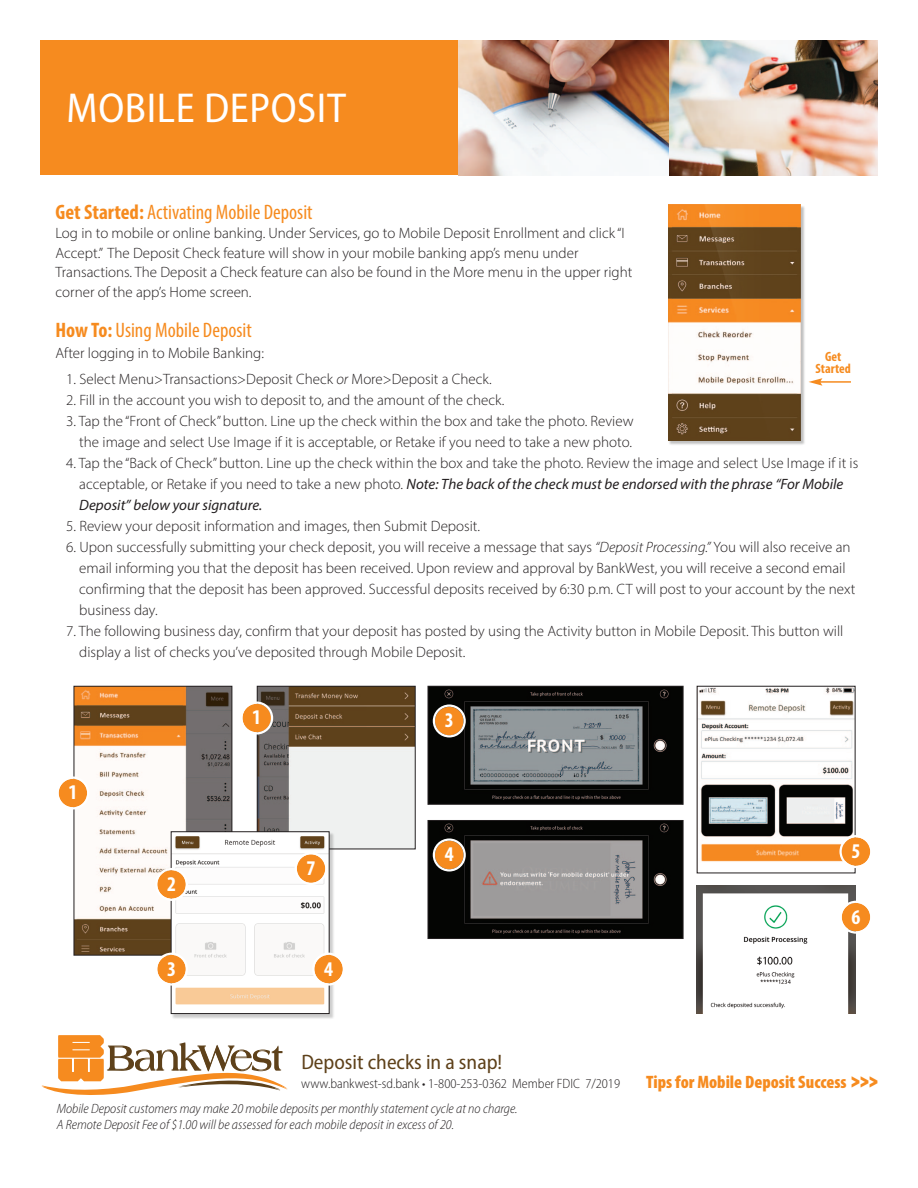
<style>
.page{position:relative;width:918px;height:1188px;background:#fff}
.page>*{position:absolute;margin:0;border:0;box-sizing:border-box;transform-origin:0 0}
.t1{font:semi-condensed 42px "Myriad Pro";letter-spacing:.015em;color:#fff}
.t2{font:condensed 21px "Myriad Pro";color:#f68b1f}
.t3{font:semi-condensed 21px "Myriad Pro";color:#5e411a}
.t4{font:700 condensed 21px "Myriad Pro";color:#fff}
.t5{font:900 condensed 18px "Myriad Pro";color:#f68b1f}
.t6{font:300 15px/21px "Myriad Pro";color:#231f20}
.t7{font:italic 300 semi-condensed 13.5px/16.2px "Myriad Pro";color:#231f20}
.t8{font:300 semi-condensed 13.5px "Myriad Pro";color:#231f20}
.t9{font:700 condensed 13.5px/11.7px "Myriad Pro";color:#f68b1f;text-align:center}
.s1{font-weight:700}
.s2{font-style:italic}
.s3{font-weight:400;font-style:italic}
.s4{font-family:"Bauhaus 93";font-weight:400;font-stretch:normal}
</style>
<div class="page">
<div style="left:40px;top:40px;width:419px;height:136px;background:#f68b1f"></div>
<img style="left:699px;top:688px;width:154px;height:174px">
<svg style="left:839px;top:835px;width:32px;height:31px"></svg>
<img style="left:76px;top:688px;width:154px;height:266px">
<div style="left:74px;top:686px;width:158px;height:270px;border:1px solid #231f20"></div>
<svg style="left:58px;top:776px;width:31px;height:33px"></svg>
<img style="left:668px;top:204px;width:141px;height:241px">
<img style="left:668px;top:205px;width:133px;height:235px">
<hr style="left:820px;top:381px;width:31px;height:2px;background:#f68b1f">
<svg style="left:809px;top:378px;width:13px;height:8px"></svg>
<img style="left:697px;top:886px;width:158px;height:128px">
<svg style="left:839px;top:901px;width:32px;height:33px"></svg>
<img style="left:259px;top:688px;width:155px;height:159px">
<div style="left:257px;top:686px;width:159px;height:163px;border:1px solid #231f20"></div>
<svg style="left:242px;top:702px;width:31px;height:33px"></svg>
<img style="left:168px;top:828px;width:170px;height:191px">
<img style="left:173px;top:833px;width:155px;height:179px">
<div style="left:171px;top:831px;width:159px;height:183px;border:1px solid #231f20"></div>
<svg style="left:155px;top:868px;width:33px;height:33px"></svg>
<svg style="left:155px;top:953px;width:33px;height:33px"></svg>
<svg style="left:312px;top:953px;width:31px;height:33px"></svg>
<svg style="left:295px;top:852px;width:33px;height:33px"></svg>
<img style="left:430px;top:822px;width:251px;height:115px">
<div style="left:428px;top:820px;width:255px;height:119px;border:1px solid #231f20"></div>
<svg style="left:433px;top:838px;width:33px;height:34px"></svg>
<img style="left:430px;top:688px;width:251px;height:115px">
<div style="left:428px;top:686px;width:255px;height:119px;border:1px solid #231f20"></div>
<svg style="left:433px;top:704px;width:33px;height:33px"></svg>
<svg style="left:41px;top:1035px;width:247px;height:60px"></svg>
<img style="left:459px;top:40px;width:418px;height:136px">
<h1 class="t1" style="left:67px;top:82px;width:281px">MOBILE DEPOSIT</h1>
<h2 class="t2" style="left:55px;top:199px;width:259px"><span class="s1">Get Started:</span> Activating Mobile Deposit</h2>
<p class="t6" style="left:56px;top:225px;width:578px;line-height:19.5px">Log in to mobile or online banking. Under Services, go to Mobile Deposit Enrollment and click “I Accept.” The Deposit Check feature will show in your mobile banking app’s menu under Transactions. The Deposit a Check feature can also be found in the More menu in the upper right corner of the app’s Home screen.</p>
<h2 class="t2" style="left:56px;top:318px;width:198px"><span class="s1">How To:</span> Using Mobile Deposit</h2>
<p class="t6" style="left:56px;top:344px;width:210px">After logging in to Mobile Banking:</p>
<p class="t6" style="left:66px;top:369px;width:427px">1. Select Menu&gt;Transactions&gt;Deposit Check <span class="s2">or</span> More&gt;Deposit a Check.</p>
<p class="t6" style="left:66px;top:390px;width:440px">2. Fill in the account you wish to deposit to, and the amount of the check.</p>
<p class="t6" style="left:66px;top:411px;width:569px;text-align:right">3. Tap the “Front of Check” button. Line up the check within the box and take the photo. Review the image and select Use Image if it is acceptable, or Retake if you need to take a new photo.</p>
<p class="t6" style="left:79px;top:453px;width:781px;text-indent:-13px">4. Tap the “Back of Check” button. Line up the check within the box and take the photo. Review the image and select Use Image if it is acceptable, or Retake if you need to take a new photo. <span class="s3">Note: The back of the check must be endorsed with the phrase “For Mobile<br>Deposit” below your signature.</span></p>
<p class="t6" style="left:66px;top:516px;width:415px">5. Review your deposit information and images, then Submit Deposit.</p>
<p class="t6" style="left:79px;top:537px;width:778px;text-indent:-13px">6. Upon successfully submitting your check deposit, you will receive a message that says <span class="s2">“Deposit Processing.”</span> You will also receive an email informing you that the deposit has been received. Upon review and approval by BankWest, you will receive a second email confirming that the deposit has been approved. Successful deposits received by 6:30 p.m. CT will post to your account by the next business day.</p>
<p class="t6" style="left:79px;top:621px;width:766px;text-indent:-13px">7. The following business day, confirm that your deposit has posted by using the Activity button in Mobile Deposit. This button will display a list of checks you’ve deposited through Mobile Deposit.</p>
<p class="t9" style="left:816px;top:352px;width:37px">Get<br>Started</p>
<h2 class="t4" style="left:68px;top:785px;width:10px">1</h2>
<h2 class="t4" style="left:167px;top:876px;width:10px">2</h2>
<h2 class="t4" style="left:252px;top:710px;width:10px">1</h2>
<h2 class="t4" style="left:307px;top:860px;width:10px">7</h2>
<h2 class="t4" style="left:167px;top:961px;width:10px">3</h2>
<h2 class="t4" style="left:324px;top:961px;width:10px">4</h2>
<h2 class="t4" style="left:445px;top:713px;width:10px">3</h2>
<h2 class="t4" style="left:445px;top:846px;width:10px">4</h2>
<h2 class="t4" style="left:852px;top:843px;width:10px">5</h2>
<h2 class="t4" style="left:852px;top:909px;width:10px">6</h2>
<h2 class="t3" style="left:301px;top:1050px;width:202px">Deposit checks in a snap!</h2>
<p class="t8" style="left:301px;top:1075px;width:320px">www.bankwest-sd.bank • 1-800-253-0362 Member FDIC 7/2019</p>
<p class="t7" style="left:57px;top:1102px;width:462px">Mobile Deposit customers may make 20 mobile deposits per monthly statement cycle at no charge.<br>A Remote Deposit Fee of $1.00 will be assessed for each mobile deposit in excess of 20.</p>
<p class="t5" style="left:646px;top:1071px;width:234px">Tips for Mobile Deposit Success <span class="s4">&gt;&gt;&gt;</span></p>
</div>
